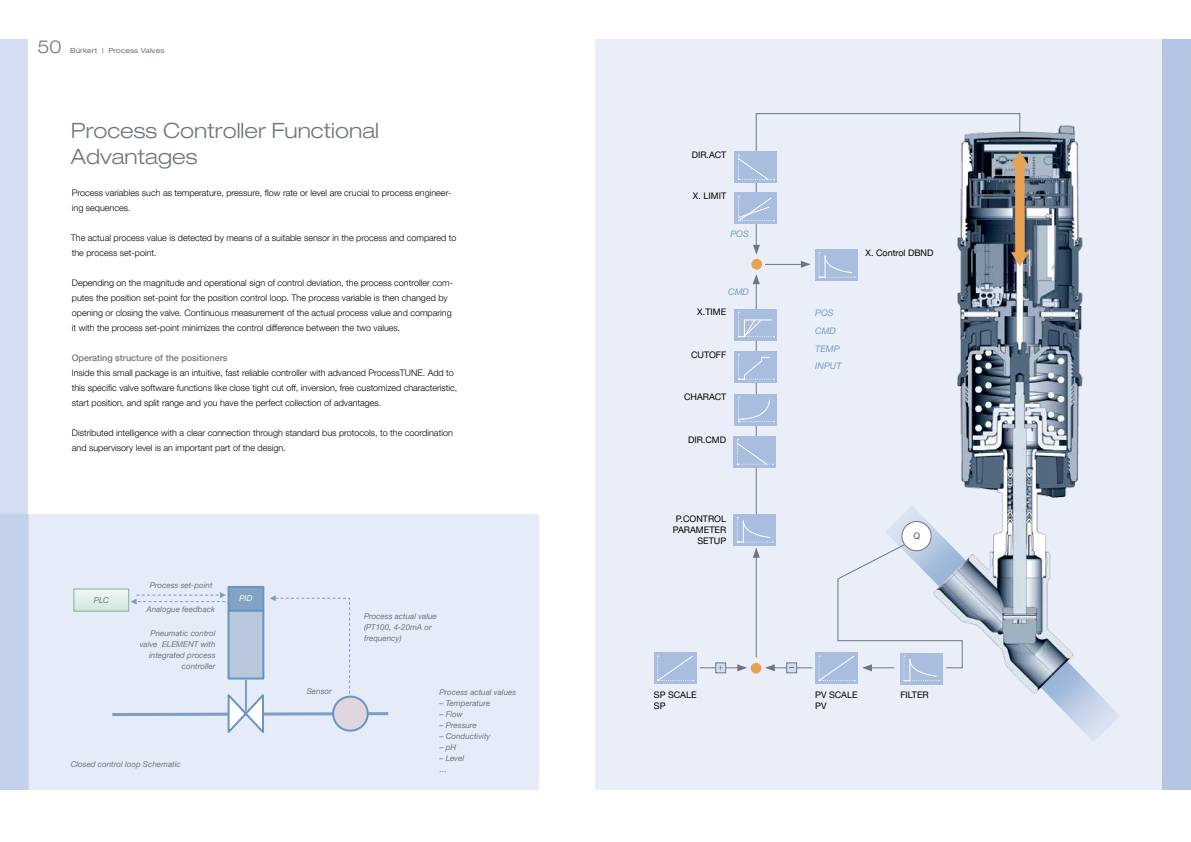
<style>
.page{position:relative;width:1191px;height:842px;background:#fff}
.page>*{position:absolute;margin:0;border:0;box-sizing:border-box;transform-origin:0 0}
.t1{font:300 expanded 21px/26px "Helvetica Neue LTW1 G";color:#6e777e}
.t2{font:300 expanded 18px "Helvetica Neue LTW1 G";color:#6e777e}
.t3{font:300 9px/15px "Helvetica Neue LTW1 G";color:#000}
.t4{font:9px/11px "Helvetica Neue LTW1 G";color:#000;text-align:right}
.t5{font:500 9px "Helvetica Neue LTW1 G";color:#6e777e}
.t6{font:italic 9px/17.8px "Helvetica Neue LTW1 G";color:#779ccc}
.t7{font:italic 8px/11px "Helvetica Neue LTW1 G";color:#6e777e}
.t8{font:italic 8px "Helvetica Neue LTW1 G";color:#fff}
.t9{font:expanded 7px "Helvetica Neue LTW1 G";color:#6e777e}
</style>
<div class="page">
<div style="left:0;top:40px;width:28px;height:750px;background:#d3ddf1"></div>
<div style="left:595px;top:40px;width:596px;height:750px;background:#e9eef8"></div>
<svg style="left:1057px;top:699px;width:63px;height:43px"></svg>
<img style="left:918px;top:125px;width:185px;height:579px">
<hr style="left:756px;top:281px;width:1px;height:259px;background:#6e777e">
<div style="left:750px;top:663px;width:11px;height:10px;background:#e7a351;border-radius:50%"></div>
<hr style="left:756px;top:548px;width:1px;height:109px;background:#6e777e">
<hr style="left:774px;top:667px;width:38px;height:1px;background:#6e777e">
<hr style="left:700px;top:667px;width:37px;height:1px;background:#6e777e">
<div style="left:734px;top:152px;width:43px;height:31px;background:#a9bdde"></div>
<div style="left:734px;top:193px;width:43px;height:31px;background:#a9bdde"></div>
<svg style="left:765px;top:664px;width:10px;height:7px"></svg>
<svg style="left:737px;top:664px;width:10px;height:7px"></svg>
<div style="left:733px;top:437px;width:43px;height:31px;background:#a9bdde"></div>
<svg style="left:737px;top:439px;width:36px;height:26px"></svg>
<svg style="left:737px;top:113px;width:291px;height:171px"></svg>
<div style="left:900px;top:653px;width:42px;height:31px;background:#a9bdde"></div>
<div style="left:733px;top:514px;width:43px;height:31px;background:#a9bdde"></div>
<svg style="left:737px;top:517px;width:36px;height:41px"></svg>
<div style="left:734px;top:309px;width:43px;height:31px;background:#a9bdde"></div>
<svg style="left:738px;top:312px;width:36px;height:25px"></svg>
<div style="left:734px;top:351px;width:43px;height:32px;background:#a9bdde"></div>
<svg style="left:738px;top:354px;width:36px;height:26px"></svg>
<div style="left:734px;top:394px;width:43px;height:31px;background:#a9bdde"></div>
<svg style="left:738px;top:397px;width:36px;height:25px"></svg>
<div style="left:815px;top:653px;width:42px;height:31px;background:#a9bdde"></div>
<div style="left:654px;top:653px;width:42px;height:31px;background:#a9bdde"></div>
<svg style="left:657px;top:655px;width:36px;height:26px"></svg>
<div style="left:715px;top:663px;width:11px;height:10px;background:#d3ddf1;border:1px solid #6e777e"></div>
<div style="left:786px;top:663px;width:11px;height:10px;background:#d3ddf1;border:1px solid #6e777e"></div>
<svg style="left:718px;top:665px;width:5px;height:5px"></svg>
<svg style="left:818px;top:505px;width:148px;height:176px"></svg>
<div style="left:1162px;top:40px;width:29px;height:750px;background:#b4c6e4"></div>
<div style="left:28px;top:514px;width:511px;height:276px;background:#e5ebf7"></div>
<div style="left:0;top:514px;width:28px;height:276px;background:#c3d1ea"></div>
<div style="left:227px;top:586px;width:37px;height:25px;background:#82a3c4;border:2px solid #6895c4"></div>
<img style="left:75px;top:591px;width:52px;height:18px">
<img style="left:81px;top:591px;width:40px;height:18px">
<div style="left:73px;top:589px;width:56px;height:22px;border:1px solid #8aada3"></div>
<svg style="left:109px;top:592px;width:280px;height:141px"></svg>
<hr style="left:245px;top:680px;width:2px;height:31px;background:#7d9ec2">
<div style="left:333px;top:697px;width:35px;height:34px;background:#e0d6de;border-radius:50%"></div>
<div style="left:332px;top:696px;width:37px;height:36px;border:2px solid #6895c4;border-radius:50%"></div>
<h2 class="t2" style="left:38px;top:35px;width:26px">50</h2>
<p class="t9" style="left:70px;top:46px;width:96px">Bürkert | Process Valves</p>
<h1 class="t1" style="left:71px;top:117px;width:310px">Process Controller Functional<br>Advantages</h1>
<p class="t3" style="left:72px;top:186px;width:381px">Process variables such as temperature, pressure, flow rate or level are crucial to process engineer&shy;ing sequences.</p>
<p class="t3" style="left:71px;top:231px;width:387px">The actual process value is detected by means of a suitable sensor in the process and compared to the process set-point.</p>
<p class="t3" style="left:72px;top:276px;width:383px">Depending on the magnitude and operational sign of control deviation, the process controller com&shy;putes the position set-point for the position control loop. The process variable is then changed by opening or closing the valve. Continuous measurement of the actual process value and comparing it with the process set-point minimizes the control difference between the two values.</p>
<p class="t5" style="left:72px;top:353px;width:157px">Operating structure of the positioners</p>
<p class="t3" style="left:72px;top:366px;width:387px">Inside this small package is an intuitive, fast reliable controller with advanced ProcessTUNE. Add to this specific valve software functions like close tight cut off, inversion, free customized characteristic, start position, and split range and you have the perfect collection of advantages.</p>
<p class="t3" style="left:72px;top:426px;width:382px">Distributed intelligence with a clear connection through standard bus protocols, to the coordination and supervisory level is an important part of the design.</p>
<p class="t7" style="left:150px;top:580px;width:64px">Process set-point</p>
<p class="t7" style="left:146px;top:603px;width:70px">Analogue feedback</p>
<p class="t7" style="left:94px;top:594px;width:17px">PLC</p>
<p class="t8" style="left:239px;top:594px;width:14px">PID</p>
<p class="t7" style="left:140px;top:627px;width:77px;text-align:right">Pneumatic control valve ELEMENT with integrated process controller</p>
<p class="t7" style="left:71px;top:759px;width:112px">Closed control loop Schematic</p>
<p class="t7" style="left:307px;top:685px;width:27px">Sensor</p>
<p class="t7" style="left:364px;top:610px;width:74px">Process actual value (PT100, 4-20mA or frequency)</p>
<p class="t7" style="left:439px;top:686px;width:78px">Process actual values</p>
<p class="t7" style="left:439px;top:697px;width:52px">– Temperature</p>
<p class="t7" style="left:439px;top:708px;width:25px">– Flow</p>
<p class="t7" style="left:439px;top:719px;width:39px">– Pressure</p>
<p class="t7" style="left:439px;top:730px;width:52px">– Conductivity</p>
<p class="t7" style="left:439px;top:741px;width:18px">– pH</p>
<p class="t7" style="left:439px;top:752px;width:26px">– Level …</p>
<p class="t4" style="left:691px;top:150px;width:36px">DIR.ACT</p>
<p class="t4" style="left:693px;top:190px;width:35px">X. LIMIT</p>
<p class="t6" style="left:730px;top:225px;width:20px">POS</p>
<p class="t6" style="left:728px;top:282px;width:22px">CMD</p>
<p class="t4" style="left:697px;top:307px;width:30px">X.TIME</p>
<p class="t4" style="left:691px;top:349px;width:37px">CUTOFF</p>
<p class="t4" style="left:684px;top:392px;width:44px">CHARACT</p>
<p class="t4" style="left:688px;top:434px;width:40px">DIR.CMD</p>
<p class="t4" style="left:673px;top:513px;width:55px">P.CONTROL<br>PARAMETER<br>SETUP</p>
<p class="t6" style="left:815px;top:304px;width:28px">POS<br>CMD<br>TEMP<br>INPUT</p>
<p class="t4" style="left:865px;top:247px;width:69px">X. Control DBND</p>
<p class="t5" style="left:913px;top:530px;width:8px">Q</p>
<p class="t4" style="left:654px;top:689px;width:44px">SP SCALE</p>
<p class="t4" style="left:900px;top:689px;width:30px">FILTER</p>
<p class="t4" style="left:654px;top:700px;width:13px">SP</p>
<p class="t4" style="left:815px;top:689px;width:44px;text-align:left">PV SCALE<br>PV</p>
</div>
